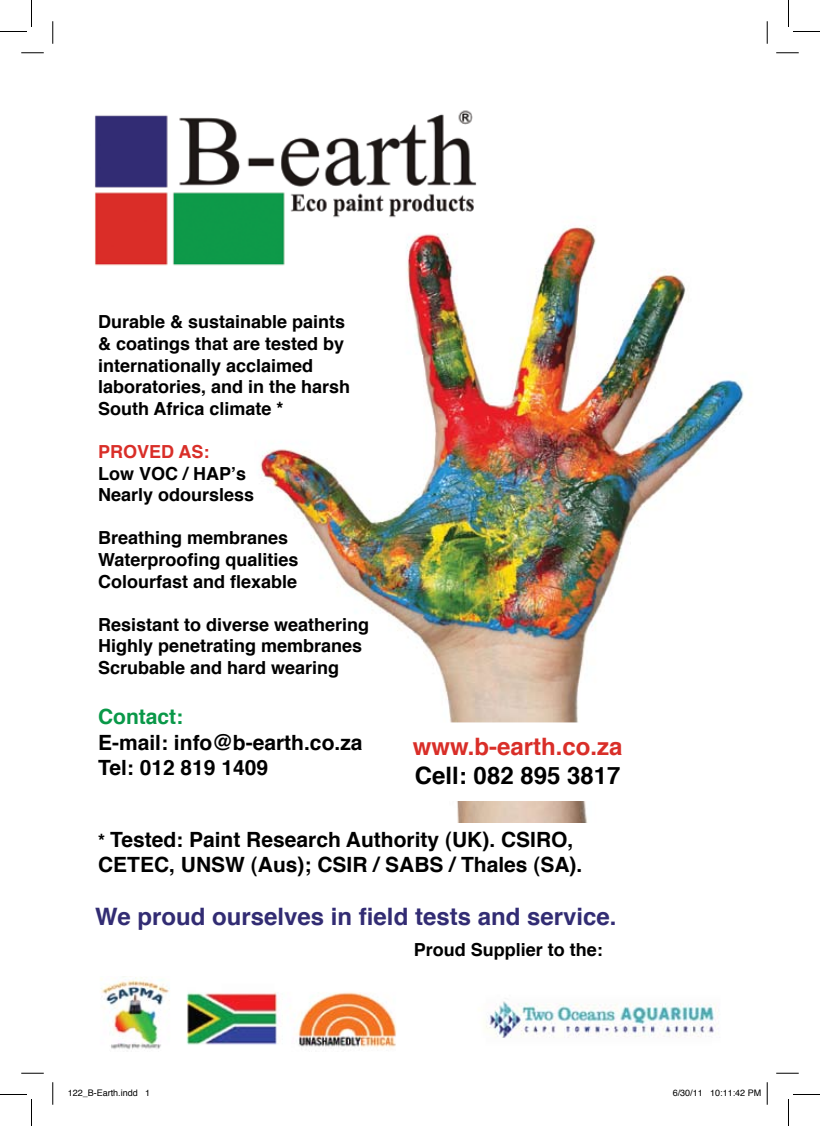
<style>
.page{position:relative;width:820px;height:1126px;background:#fff}
.page>*{position:absolute;margin:0;border:0;box-sizing:border-box;transform-origin:0 0}
.t1{font:700 24px "Helvetica";color:#322c73}
.t2{font:700 24px "Helvetica";color:#d92e28}
.t3{font:700 24px "Helvetica";color:#000}
.t4{font:700 21px/25.2px "Helvetica";color:#000}
.t5{font:700 21px "Helvetica";color:#099848}
.t6{font:700 18px/21.6px "Helvetica";color:#000}
.t7{font:700 18px "Helvetica";color:#d92e28}
.t8{font:9px "Helvetica";color:#000}
.s1{font-size:18px}
</style>
<div class="page">
<img style="left:486px;top:1001px;width:232px;height:37px">
<img style="left:101px;top:977px;width:296px;height:72px">
<img style="left:95px;top:110px;width:382px;height:156px">
<img style="left:457px;top:801px;width:130px;height:21px">
<img style="left:253px;top:202px;width:491px;height:520px">
<svg style="left:21px;top:53px;width:23px;height:1px"></svg>
<svg style="left:776px;top:53px;width:23px;height:1px"></svg>
<svg style="left:21px;top:1073px;width:23px;height:1px"></svg>
<svg style="left:776px;top:1073px;width:23px;height:1px"></svg>
<svg style="left:53px;top:21px;width:1px;height:23px"></svg>
<svg style="left:53px;top:1082px;width:1px;height:23px"></svg>
<svg style="left:767px;top:21px;width:1px;height:23px"></svg>
<svg style="left:767px;top:1082px;width:1px;height:23px"></svg>
<svg style="left:0;top:0;width:32px;height:32px"></svg>
<svg style="left:0;top:1094px;width:32px;height:32px"></svg>
<svg style="left:788px;top:0;width:32px;height:32px"></svg>
<svg style="left:788px;top:1094px;width:32px;height:32px"></svg>
<p class="t6" style="left:98px;top:312px;width:254px">Durable &amp; sustainable paints &amp; coatings that are tested by internationally acclaimed laboratories, and in the harsh<br>South Africa climate *</p>
<p class="t7" style="left:98px;top:437px;width:113px">PROVED AS:</p>
<p class="t6" style="left:98px;top:463px;width:158px">Low VOC / HAP’s<br>Nearly odoursless</p>
<p class="t6" style="left:98px;top:528px;width:202px">Breathing membranes<br>Waterproofing qualities<br>Colourfast and flexable</p>
<p class="t6" style="left:98px;top:614px;width:273px">Resistant to diverse weathering<br>Highly penetrating membranes<br>Scrubable and hard wearing</p>
<p class="t5" style="left:98px;top:700px;width:87px">Contact:</p>
<p class="t4" style="left:98px;top:730px;width:266px">E-mail: info@b-earth.co.za<br>Tel: 012 819 1409</p>
<h1 class="t2" style="left:413px;top:728px;width:211px">www.b-earth.co.za</h1>
<h1 class="t3" style="left:415px;top:756px;width:207px">Cell: 082 895 3817</h1>
<p class="t4" style="left:98px;top:827px;width:486px"><span class="s1">*</span> Tested: Paint Research Authority (UK). CSIRO,<br>CETEC, UNSW (Aus); CSIR / SABS / Thales (SA).</p>
<h1 class="t1" style="left:95px;top:898px;width:523px">We proud ourselves in field tests and service.</h1>
<p class="t6" style="left:414px;top:939px;width:191px">Proud Supplier to the:</p>
<p class="t8" style="left:68px;top:1086px;width:84px">122_B-Earth.indd 1</p>
<p class="t8" style="left:673px;top:1086px;width:90px">6/30/11 10:11:42 PM</p>
</div>
